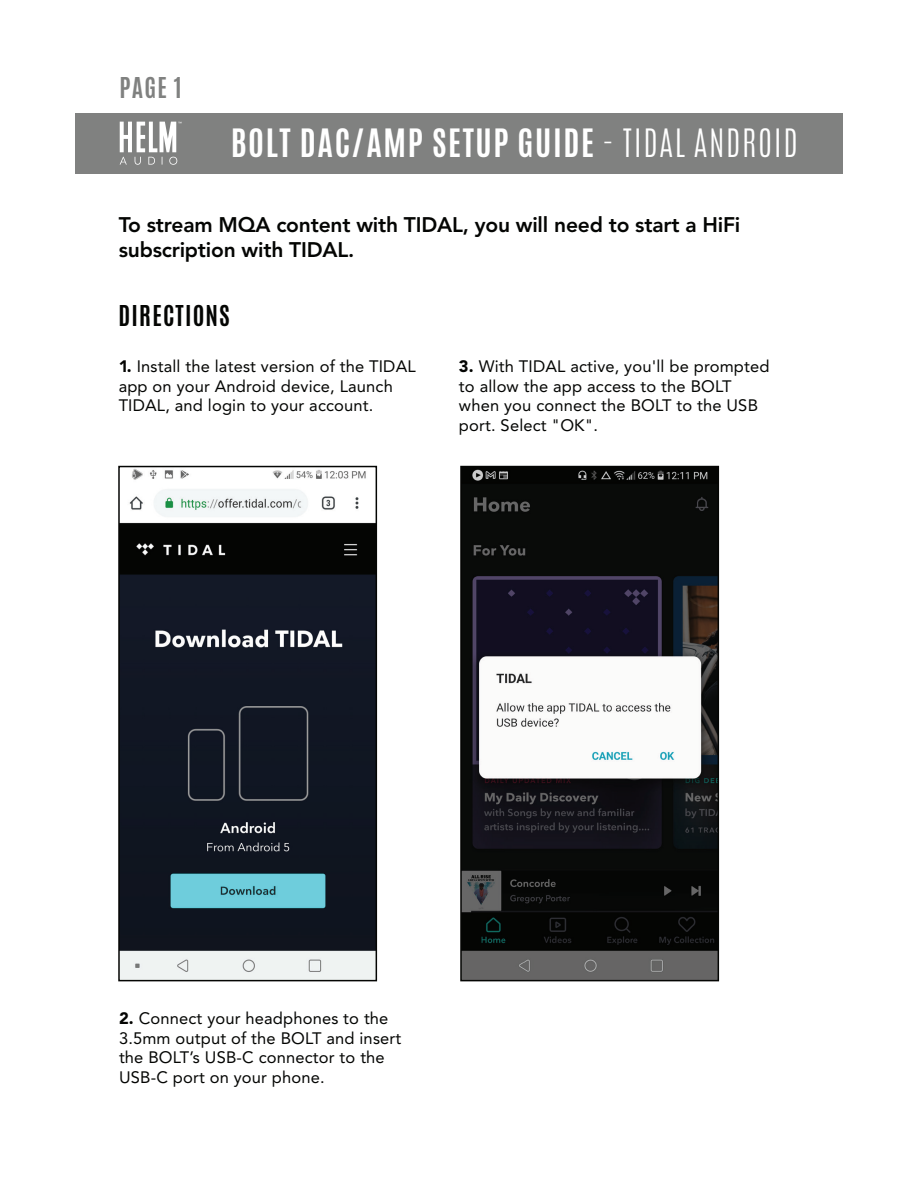
<style>
.page{position:relative;width:918px;height:1188px;background:#fff}
.page>*{position:absolute;margin:0;border:0;box-sizing:border-box;transform-origin:0 0}
.t1{font:700 32.7px "Antonio";letter-spacing:.05em;color:#fff}
.t2{font:700 24px "Antonio";letter-spacing:.05em;color:#040503}
.t3{font:700 24px "Antonio";color:#808180}
.t4{font:800 21px/25.2px "Avenir LT Std";letter-spacing:-.01em;color:#040503}
.t5{font:16.5px/19.8px "Avenir LT Std";letter-spacing:.01em;color:#040503}
.s1{font-weight:300}
.s2{font-weight:900}
</style>
<div class="page">
<img style="left:463px;top:469px;width:253px;height:509px">
<img style="left:121px;top:469px;width:253px;height:509px">
<div style="left:75px;top:114px;width:768px;height:60px;background:#808180"></div>
<svg style="left:120px;top:122px;width:62px;height:43px"></svg>
<div style="left:118px;top:466px;width:259px;height:515px;border:2px solid #040503"></div>
<div style="left:460px;top:466px;width:259px;height:515px;border:2px solid #040503"></div>
<h2 class="t3" style="left:120px;top:70px;width:63px">PAGE 1</h2>
<h1 class="t1" style="left:231px;top:119px;width:569px">BOLT DAC/AMP SETUP GUIDE <span class="s1">- TIDAL ANDROID</span></h1>
<p class="t4" style="left:119px;top:212px;width:623px">To stream MQA content with TIDAL, you will need to start a HiFi subscription with TIDAL.</p>
<h2 class="t2" style="left:119px;top:297px;width:113px">DIRECTIONS</h2>
<p class="t5" style="left:119px;top:356px;width:299px"><span class="s2">1.</span> Install the latest version of the TIDAL app on your Android device, Launch<br>TIDAL, and login to your account.</p>
<p class="t5" style="left:459px;top:356px;width:312px"><span class="s2">3.</span> With TIDAL active, you'll be prompted to allow the app access to the BOLT when you connect the BOLT to the USB port. Select "OK".</p>
<p class="t5" style="left:119px;top:1008px;width:284px"><span class="s2">2.</span> Connect your headphones to the<br>3.5mm output of the BOLT and insert the BOLT’s USB-C connector to the<br>USB-C port on your phone.</p>
</div>
